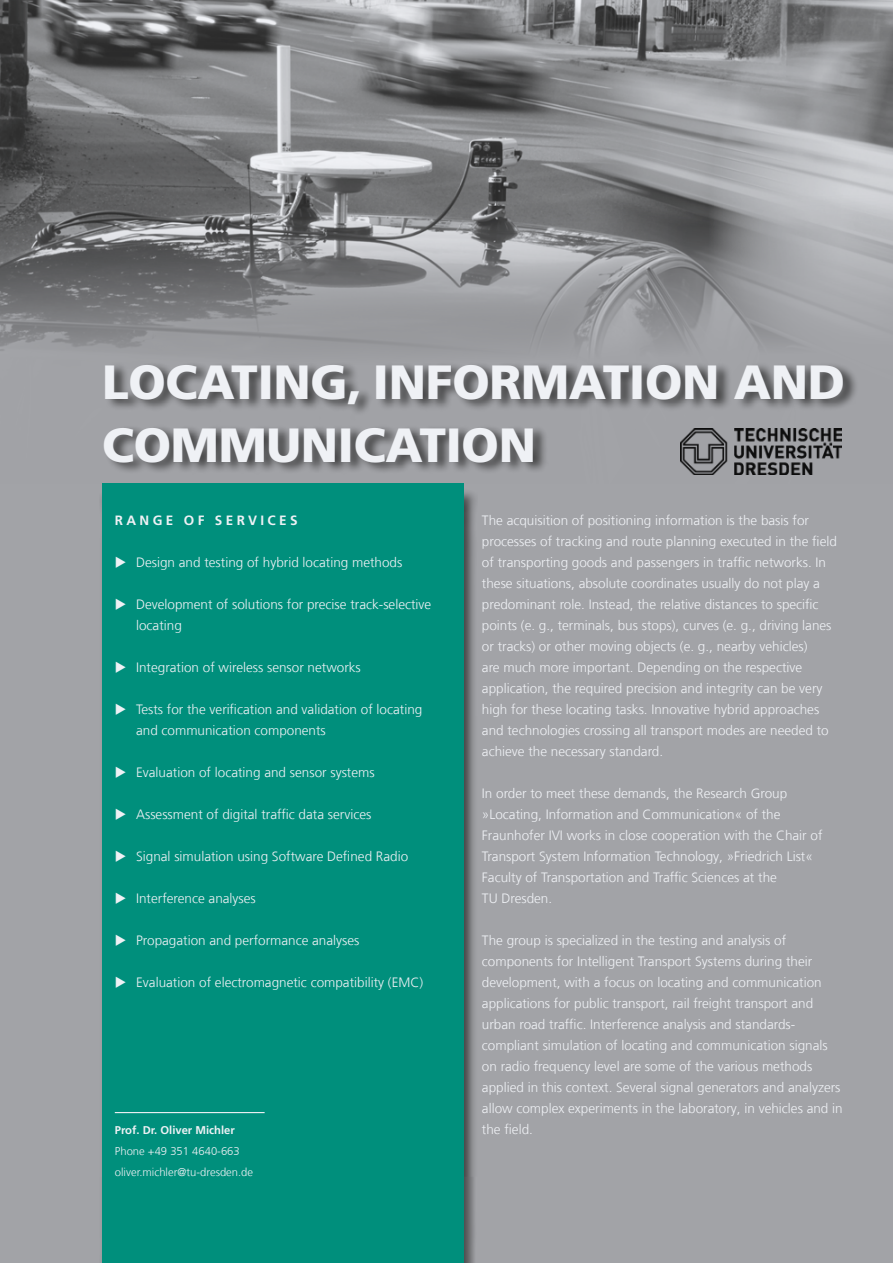
<style>
.page{position:relative;width:893px;height:1263px;background:#a2a3a7}
.page>*{position:absolute;margin:0;border:0;box-sizing:border-box;transform-origin:0 0}
.t1{font:900 48px/63px "Frutiger LT Com";letter-spacing:-.005em;color:#eff1f5}
.t2{font:300 13.5px/21px "Frutiger LT Com";color:#eff1f5}
.t3{font:700 13.5px "Frutiger LT Com";letter-spacing:.25em;color:#eff1f5}
.t4{font:300 11.25px/21px "Frutiger LT Com";color:#eff1f5}
.t5{font:700 11.25px "Frutiger LT Com";color:#eff1f5}
</style>
<div class="page">
<img style="left:0;top:0;width:893px;height:351px">
<div style="left:99px;top:489px;width:378px;height:774px;background:#282828;opacity:.75"></div>
<div style="left:102px;top:483px;width:361px;height:780px;background:#008f7c"></div>
<hr style="left:115px;top:1112px;width:150px;height:1px;background:#eff1f5">
<div style="left:104px;top:361px;width:755px;height:113px;background:#282828;opacity:.75"></div>
<img style="left:680px;top:428px;width:162px;height:47px">
<h1 class="t1" style="left:102px;top:351px;width:745px">LOCATING, INFORMATION AND<br>COMMUNICATION</h1>
<p class="t3" style="left:115px;top:513px;width:184px">RANGE OF SERVICES</p>
<p class="t2" style="left:136px;top:552px;width:268px">Design and testing of hybrid locating methods</p>
<p class="t2" style="left:136px;top:594px;width:297px">Development of solutions for precise track-selective locating</p>
<p class="t2" style="left:136px;top:657px;width:226px">Integration of wireless sensor networks</p>
<p class="t2" style="left:136px;top:699px;width:288px">Tests for the verification and validation of locating and communication components</p>
<p class="t2" style="left:136px;top:762px;width:240px">Evaluation of locating and sensor systems</p>
<p class="t2" style="left:136px;top:804px;width:237px">Assessment of digital traffic data services</p>
<p class="t2" style="left:136px;top:846px;width:274px">Signal simulation using Software Defined Radio</p>
<p class="t2" style="left:136px;top:888px;width:121px">Interference analyses</p>
<p class="t2" style="left:136px;top:930px;width:225px">Propagation and performance analyses</p>
<p class="t2" style="left:136px;top:972px;width:288px">Evaluation of electromagnetic compatibility (EMC)</p>
<p class="t5" style="left:115px;top:1124px;width:122px">Prof. Dr. Oliver Michler</p>
<p class="t4" style="left:115px;top:1141px;width:140px">Phone +49 351 4640-663 oliver.michler@tu-dresden.de</p>
<p class="t2" style="left:482px;top:510px;width:357px">The acquisition of positioning information is the basis for processes of tracking and route planning executed in the field of transporting goods and passengers in traffic networks. In these situations, absolute coordinates usually do not play a predominant role. Instead, the relative distances to specific points (e. g., terminals, bus stops), curves (e. g., driving lanes or tracks) or other moving objects (e. g., nearby vehicles)<br>are much more important. Depending on the respective application, the required precision and integrity can be very high for these locating tasks. Innovative hybrid approaches and technologies crossing all transport modes are needed to achieve the necessary standard.</p>
<p class="t2" style="left:482px;top:783px;width:342px">In order to meet these demands, the Research Group »Locating, Information and Communication« of the Fraunhofer IVI works in close cooperation with the Chair of Transport System Information Technology, »Friedrich List« Faculty of Transportation and Traffic Sciences at the<br>TU Dresden.</p>
<p class="t2" style="left:482px;top:930px;width:362px">The group is specialized in the testing and analysis of components for Intelligent Transport Systems during their development, with a focus on locating and communication applications for public transport, rail freight transport and urban road traffic. Interference analysis and standards&shy;compliant simulation of locating and communication signals on radio frequency level are some of the various methods applied in this context. Several signal generators and analyzers allow complex experiments in the laboratory, in vehicles and in the field.</p>
</div>
